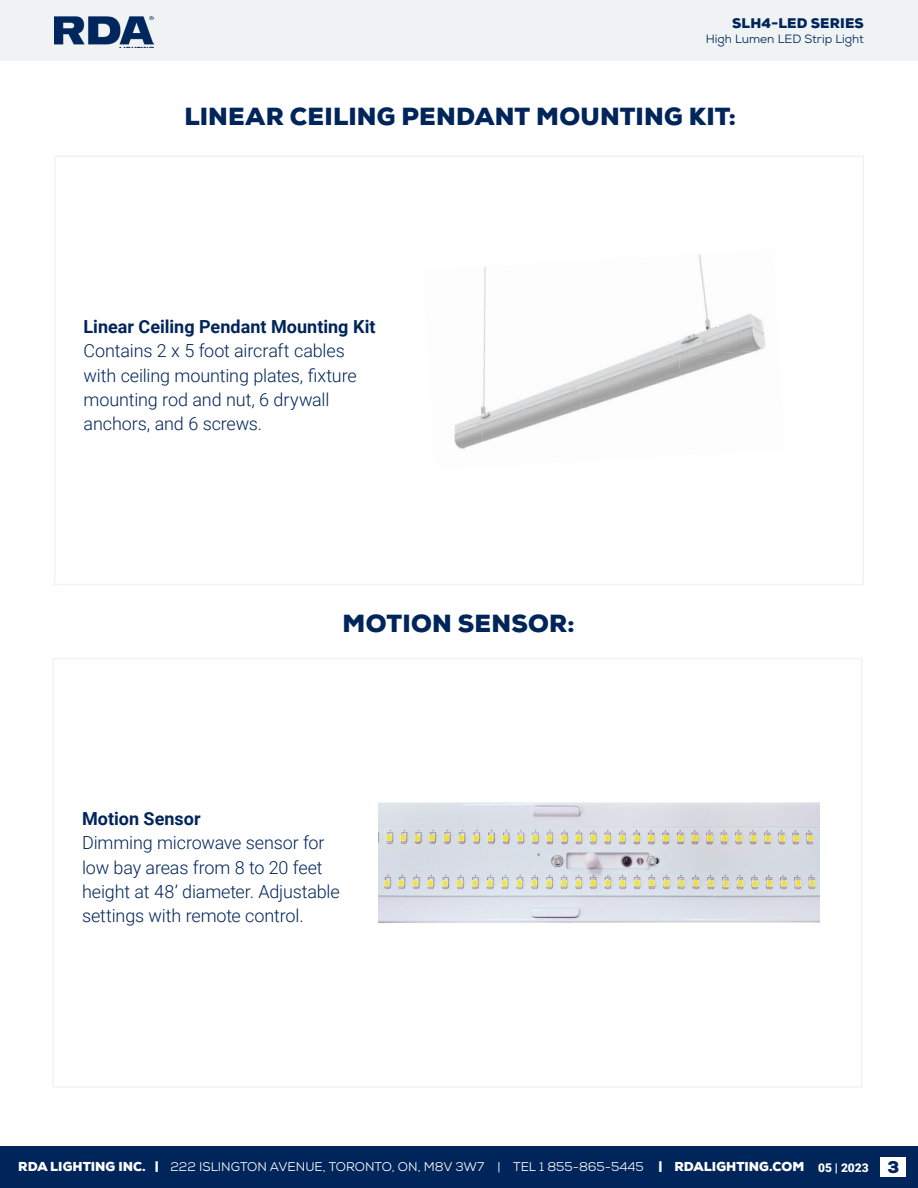
<style>
.page{position:relative;width:918px;height:1188px;background:#fff}
.page>*{position:absolute;margin:0;border:0;box-sizing:border-box;transform-origin:0 0}
.t1{font:900 24px "Nexa";letter-spacing:.01em;color:#00255a}
.t2{font:300 18px/24.3px "Roboto";letter-spacing:-.01em;color:#00255a}
.t3{font:700 18px "Roboto";color:#00255a}
.t4{font:900 13.5px "Nexa";letter-spacing:.015em;color:#00255a}
.t5{font:12.6px "Nexa";color:#fff}
.t6{font:12px "Nexa";color:#00255a}
.s1{font-weight:900}
.s2{font-weight:900;font-size:16.5px;color:#00255a}
</style>
<div class="page">
<div style="left:0;top:1147px;width:918px;height:41px;background:#00255a"></div>
<div style="left:0;top:0;width:918px;height:60px;background:#f0f3f4"></div>
<img style="left:54px;top:17px;width:100px;height:31px">
<div style="left:881px;top:1158px;width:25px;height:19px;background:#fff"></div>
<div style="left:54px;top:156px;width:810px;height:429px;border:2px solid #f0f3f4"></div>
<div style="left:52px;top:658px;width:810px;height:430px;border:2px solid #f0f3f4"></div>
<img style="left:379px;top:802px;width:440px;height:121px">
<img style="left:679px;top:254px;width:87px;height:95px">
<img style="left:641px;top:340px;width:38px;height:15px">
<img style="left:485px;top:267px;width:1px;height:87px">
<img style="left:454px;top:267px;width:31px;height:182px">
<img style="left:679px;top:349px;width:82px;height:26px">
<img style="left:585px;top:355px;width:100px;height:53px">
<img style="left:479px;top:361px;width:106px;height:88px">
<p class="t4" style="left:732px;top:14px;width:133px">SLH4-LED SERIES</p>
<p class="t6" style="left:706px;top:31px;width:160px">High Lumen LED Strip Light</p>
<h1 class="t1" style="left:184px;top:100px;width:554px">LINEAR CEILING PENDANT MOUNTING KIT:</h1>
<p class="t3" style="left:84px;top:314px;width:293px">Linear Ceiling Pendant Mounting Kit</p>
<p class="t2" style="left:84px;top:338px;width:275px">Contains 2 x 5 foot aircraft cables with ceiling mounting plates, fixture mounting rod and nut, 6 drywall anchors, and 6 screws.</p>
<h1 class="t1" style="left:343px;top:608px;width:234px">MOTION SENSOR:</h1>
<p class="t3" style="left:82px;top:806px;width:120px">Motion Sensor</p>
<p class="t2" style="left:82px;top:830px;width:259px">Dimming microwave sensor for low bay areas from 8 to 20 feet height at 48’ diameter. Adjustable settings with remote control.</p>
<p class="t5" style="left:18px;top:1158px;width:883px"><span class="s1">RDA LIGHTING INC. |</span> 222 ISLINGTON AVENUE, TORONTO, ON, M8V 3W7 | TEL 1 855-865-5445 <span class="s1">| RDALIGHTING.COM</span> <sub>05</sub> <sub>|</sub> <sub>2023</sub> <span class="s2">3</span></p>
</div>
